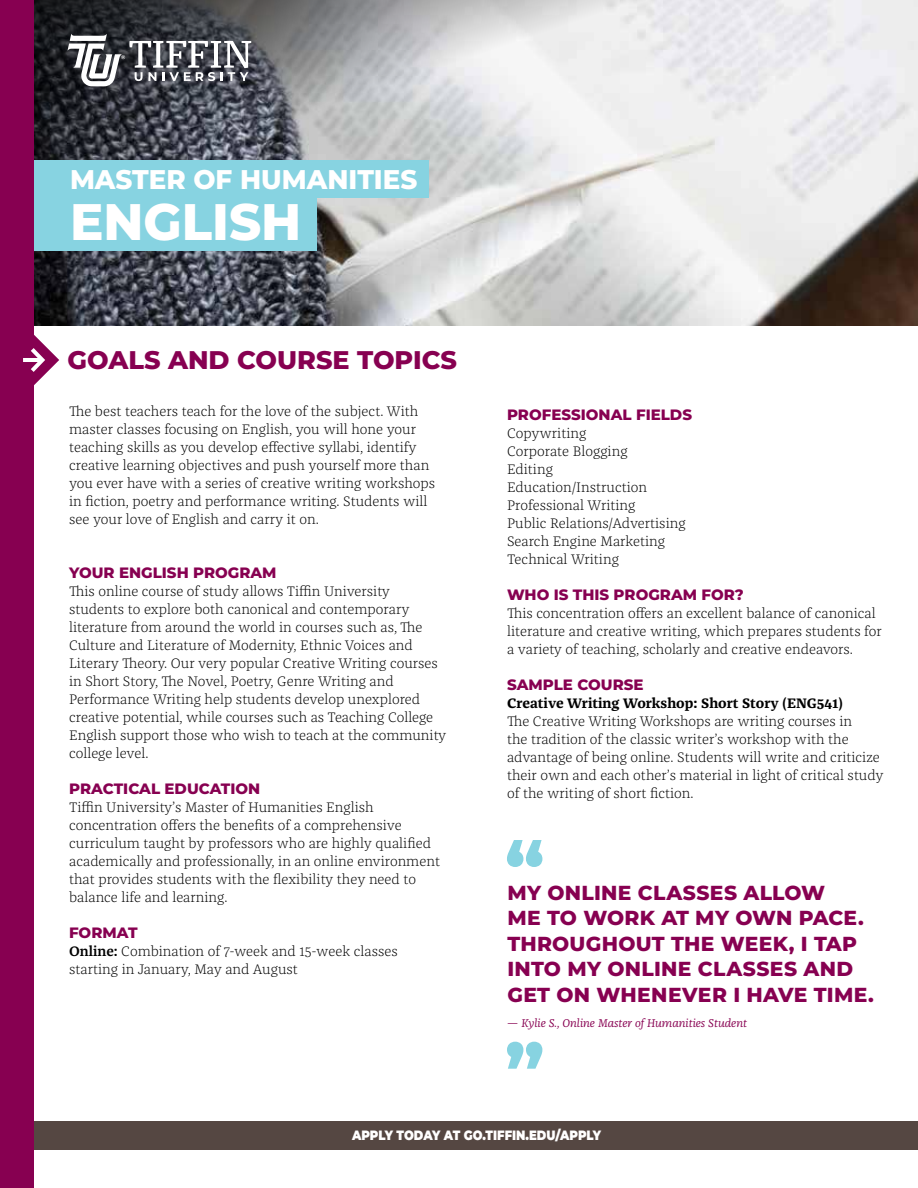
<style>
.page{position:relative;width:918px;height:1188px;background:#fff}
.page>*{position:absolute;margin:0;border:0;box-sizing:border-box;transform-origin:0 0}
.t1{font:800 51.3px "Montserrat";color:#fff}
.t2{font:800 27px "Montserrat";color:#fff}
.t3{font:800 25.5px "Montserrat";color:#870051}
.t4{font:800 20.25px/25.5px "Montserrat";letter-spacing:.015em;color:#870051}
.t5{font:800 15px "Montserrat";color:#870051}
.t6{font:300 14.25px/18px "Franziska OT";color:#000}
.t7{font:700 14.25px "Franziska OT";color:#000}
.t8{font:900 13.5px "Montserrat";color:#fff;scale:.86 1}
.t9{font:italic 11.7px "Franziska OT";color:#870051}
.s1{font-weight:600}
</style>
<div class="page">
<img style="left:34px;top:262px;width:884px;height:63px">
<svg style="left:34px;top:0;width:884px;height:262px"></svg>
<div style="left:0;top:160px;width:429px;height:37px;background:#87d3e1"></div>
<div style="left:0;top:192px;width:316px;height:59px;background:#87d3e1"></div>
<div style="left:10px;top:1121px;width:908px;height:29px;background:#554742"></div>
<div style="left:0;top:0;width:34px;height:1188px;background:#870051"></div>
<svg style="left:30px;top:335px;width:29px;height:50px"></svg>
<hr style="left:23px;top:358px;width:19px;height:4px;background:#fff">
<svg style="left:507px;top:840px;width:35px;height:27px"></svg>
<svg style="left:507px;top:1042px;width:35px;height:27px"></svg>
<svg style="left:68px;top:34px;width:183px;height:52px"></svg>
<h2 class="t2" style="left:70px;top:160px;width:349px">MASTER OF HUMANITIES</h2>
<h1 class="t1" style="left:70px;top:184px;width:233px">ENGLISH</h1>
<h3 class="t3" style="left:68px;top:341px;width:391px">GOALS AND COURSE TOPICS</h3>
<p class="t6" style="left:69px;top:403px;width:368px">The best teachers teach for the love of the subject. With master classes focusing on English, you will hone your teaching skills as you develop effective syllabi, identify creative learning objectives and push yourself more than you ever have with a series of creative writing workshops in fiction, poetry and performance writing. Students will see your love of English and carry it on.</p>
<p class="t5" style="left:69px;top:562px;width:209px">YOUR ENGLISH PROGRAM</p>
<p class="t6" style="left:69px;top:583px;width:379px">This online course of study allows Tiffin University students to explore both canonical and contemporary literature from around the world in courses such as, The Culture and Literature of Modernity, Ethnic Voices and Literary Theory. Our very popular Creative Writing courses in Short Story, The Novel, Poetry, Genre Writing and Performance Writing help students develop unexplored creative potential, while courses such as Teaching College English support those who wish to teach at the community college level.</p>
<p class="t5" style="left:69px;top:778px;width:193px">PRACTICAL EDUCATION</p>
<p class="t6" style="left:69px;top:799px;width:372px">Tiffin University’s Master of Humanities English concentration offers the benefits of a comprehensive curriculum taught by professors who are highly qualified academically and professionally, in an online environment that provides students with the flexibility they need to balance life and learning.</p>
<p class="t5" style="left:69px;top:922px;width:70px">FORMAT</p>
<p class="t6" style="left:69px;top:943px;width:330px"><span class="s1">Online:</span> Combination of 7-week and 15-week classes starting in January, May and August</p>
<p class="t5" style="left:507px;top:403px;width:187px">PROFESSIONAL FIELDS</p>
<p class="t6" style="left:507px;top:424px;width:180px">Copywriting<br>Corporate Blogging<br>Editing<br>Education/Instruction<br>Professional Writing<br>Public Relations/Advertising<br>Search Engine Marketing<br>Technical Writing</p>
<p class="t5" style="left:507px;top:583px;width:238px">WHO IS THIS PROGRAM FOR?</p>
<p class="t6" style="left:507px;top:604px;width:376px">This concentration offers an excellent balance of canonical literature and creative writing, which prepares students for a variety of teaching, scholarly and creative endeavors.</p>
<p class="t5" style="left:507px;top:673px;width:138px">SAMPLE COURSE</p>
<p class="t7" style="left:507px;top:694px;width:338px">Creative Writing Workshop: Short Story (ENG541)</p>
<p class="t6" style="left:507px;top:712px;width:378px">The Creative Writing Workshops are writing courses in<br>the tradition of the classic writer’s workshop with the advantage of being online. Students will write and criticize their own and each other’s material in light of critical study of the writing of short fiction.</p>
<h3 class="t4" style="left:507px;top:879px;width:368px">MY ONLINE CLASSES ALLOW<br>ME TO WORK AT MY OWN PACE.<br>THROUGHOUT THE WEEK, I TAP<br>INTO MY ONLINE CLASSES AND<br>GET ON WHENEVER I HAVE TIME.</h3>
<p class="t9" style="left:507px;top:1016px;width:242px">— Kylie S., Online Master of Humanities Student</p>
<p class="t8" style="left:352px;top:1125px;width:291px">APPLY TODAY AT GO.TIFFIN.EDU/APPLY</p>
</div>
